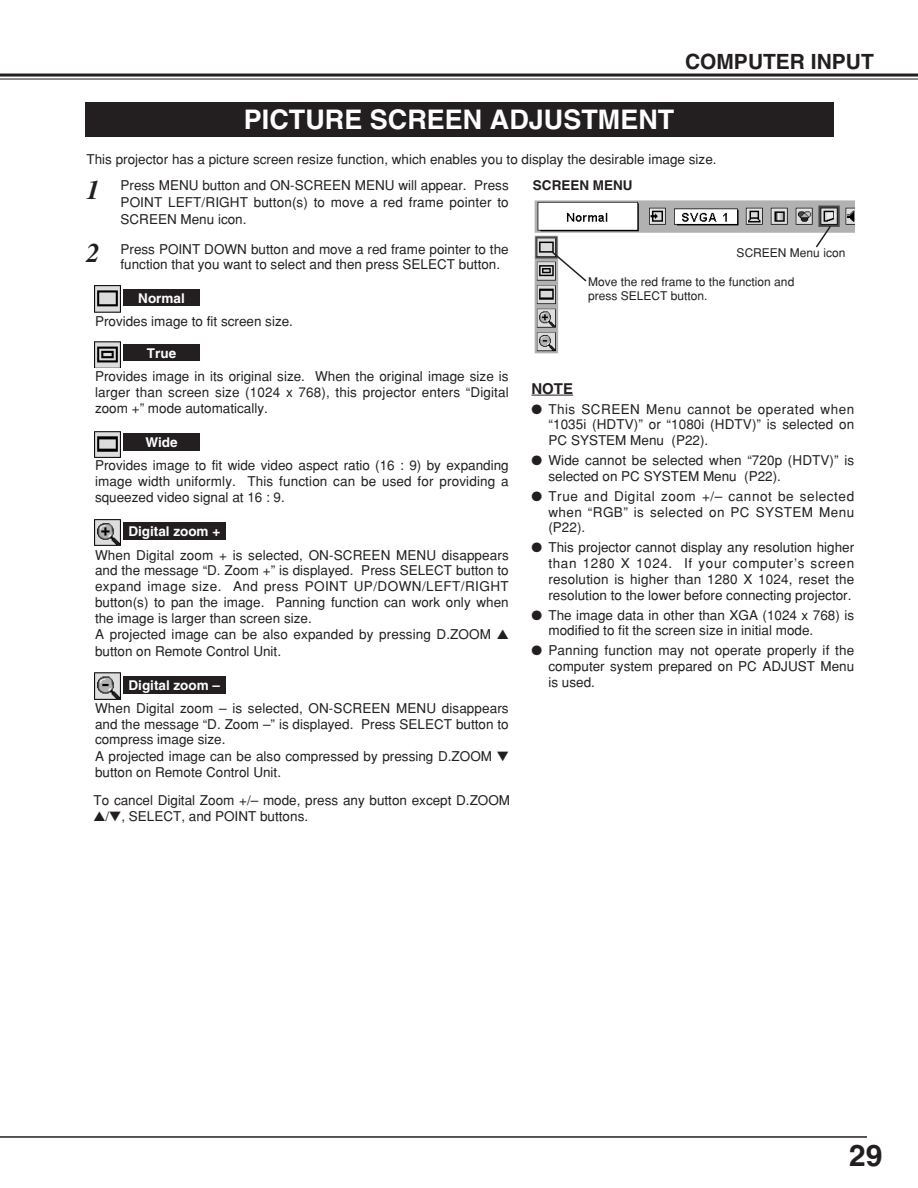
<style>
.page{position:relative;width:918px;height:1188px;background:#fff}
.page>*{position:absolute;margin:0;border:0;box-sizing:border-box;transform-origin:0 0}
.t1{font:700 30px "Helvetica";color:#231f20}
.t2{font:700 27px "Helvetica";color:#fff}
.t3{font:italic 700 27px "Times";color:#231f20}
.t4{font:700 21px "Helvetica";color:#231f20}
.t5{font:700 15px "Helvetica";color:#231f20}
.t6{font:13.5px/15.8px "Helvetica";color:#231f20}
.t7{font:700 13.5px "Helvetica";color:#fff}
.t8{font:700 13.5px "Helvetica";color:#231f20}
.t9{font:12px/13.5px "Helvetica";color:#231f20}
</style>
<div class="page">
<hr style="left:0;top:74px;width:918px;height:3px;background:#231f20">
<hr style="left:0;top:79px;width:918px;height:1px;background:#231f20">
<hr style="left:0;top:1136px;width:867px;height:2px;background:#231f20">
<div style="left:85px;top:102px;width:748px;height:34px;background:#231f20"></div>
<img style="left:534px;top:200px;width:320px;height:154px">
<svg style="left:550px;top:250px;width:38px;height:33px"></svg>
<div style="left:123px;top:434px;width:77px;height:17px;background:#231f20"></div>
<div style="left:123px;top:523px;width:102px;height:17px;background:#231f20"></div>
<hr style="left:531px;top:395px;width:42px;height:1px;background:#231f20">
<div style="left:123px;top:289px;width:77px;height:17px;background:#231f20"></div>
<div style="left:123px;top:344px;width:77px;height:17px;background:#231f20"></div>
<img style="left:94px;top:285px;width:27px;height:28px">
<img style="left:94px;top:341px;width:27px;height:27px">
<img style="left:94px;top:431px;width:27px;height:26px">
<img style="left:94px;top:519px;width:27px;height:27px">
<svg style="left:814px;top:224px;width:18px;height:25px"></svg>
<div style="left:123px;top:676px;width:102px;height:17px;background:#231f20"></div>
<img style="left:94px;top:672px;width:27px;height:27px">
<h3 class="t4" style="left:685px;top:53px;width:190px">COMPUTER INPUT</h3>
<h2 class="t2" style="left:244px;top:110px;width:432px">PICTURE SCREEN ADJUSTMENT</h2>
<p class="t6" style="left:121px;top:148px;width:598px;line-height:25.5px;text-indent:-34px">This projector has a picture screen resize function, which enables you to display the desirable image size.<br>Press MENU button and ON-SCREEN MENU will appear. Press</p>
<p class="t6" style="left:121px;top:195px;width:390px;line-height:17.2px">POINT LEFT/RIGHT button(s) to move a red frame pointer to<br>SCREEN Menu icon.</p>
<p class="t8" style="left:533px;top:180px;width:101px">SCREEN MENU</p>
<h2 class="t3" style="left:87px;top:180px;width:15px">1</h2>
<h2 class="t3" style="left:87px;top:243px;width:15px">2</h2>
<p class="t6" style="left:121px;top:242px;width:390px">Press POINT DOWN button and move a red frame pointer to the function that you want to select and then press SELECT button.</p>
<p class="t9" style="left:737px;top:247px;width:110px">SCREEN Menu icon</p>
<p class="t7" style="left:138px;top:293px;width:48px">Normal</p>
<p class="t6" style="left:95px;top:315px;width:200px">Provides image to fit screen size.</p>
<p class="t7" style="left:147px;top:348px;width:31px">True</p>
<p class="t6" style="left:95px;top:370px;width:415px;text-align:justify">Provides image in its original size. When the original image size is larger than screen size (1024 x 768), this projector enters “Digital zoom +” mode automatically.</p>
<p class="t7" style="left:145px;top:437px;width:34px">Wide</p>
<p class="t6" style="left:95px;top:459px;width:415px;text-align:justify">Provides image to fit wide video aspect ratio (16 : 9) by expanding image width uniformly. This function can be used for providing a squeezed video signal at 16 : 9.</p>
<p class="t7" style="left:128px;top:527px;width:93px">Digital zoom +</p>
<p class="t6" style="left:95px;top:548px;width:415px">When Digital zoom + is selected, ON-SCREEN MENU disappears and the message “D. Zoom +” is displayed. Press SELECT button to expand image size. And press POINT UP/DOWN/LEFT/RIGHT button(s) to pan the image. Panning function can work only when the image is larger than screen size.<br>A projected image can be also expanded by pressing D.ZOOM ▲ button on Remote Control Unit.</p>
<p class="t7" style="left:129px;top:680px;width:93px">Digital zoom –</p>
<p class="t6" style="left:95px;top:701px;width:415px;line-height:16.2px">When Digital zoom – is selected, ON-SCREEN MENU disappears and the message “D. Zoom –” is displayed. Press SELECT button to compress image size.<br>A projected image can be also compressed by pressing D.ZOOM ▼ button on Remote Control Unit.</p>
<p class="t6" style="left:94px;top:794px;width:418px">To cancel Digital Zoom +/– mode, press any button except D.ZOOM</p>
<p class="t6" style="left:94px;top:809px;width:216px">▲/▼, SELECT, and POINT buttons.</p>
<p class="t9" style="left:588px;top:277px;width:208px">Move the red frame to the function and press SELECT button.</p>
<p class="t5" style="left:531px;top:383px;width:43px">NOTE</p>
<p class="t6" style="left:549px;top:402px;width:307px;text-align:justify;text-indent:-17px">● This SCREEN Menu cannot be operated when “1035i (HDTV)” or “1080i (HDTV)” is selected on PC SYSTEM Menu (P22).</p>
<p class="t6" style="left:549px;top:454px;width:307px;text-indent:-17px">● Wide cannot be selected when “720p (HDTV)” is selected on PC SYSTEM Menu (P22).</p>
<p class="t6" style="left:549px;top:490px;width:307px;text-align:justify;text-indent:-17px">● True and Digital zoom +/– cannot be selected when “RGB” is selected on PC SYSTEM Menu (P22).</p>
<p class="t6" style="left:549px;top:541px;width:307px;text-align:justify;text-indent:-17px">● This projector cannot display any resolution higher than 1280 X 1024. If your computer’s screen resolution is higher than 1280 X 1024, reset the resolution to the lower before connecting projector.</p>
<p class="t6" style="left:549px;top:608px;width:307px;text-indent:-17px">● The image data in other than XGA (1024 x 768) is modified to fit the screen size in initial mode.</p>
<p class="t6" style="left:549px;top:644px;width:307px;text-align:justify;text-indent:-17px">● Panning function may not operate properly if the computer system prepared on PC ADJUST Menu is used.</p>
<h1 class="t1" style="left:849px;top:1145px;width:35px">29</h1>
</div>
